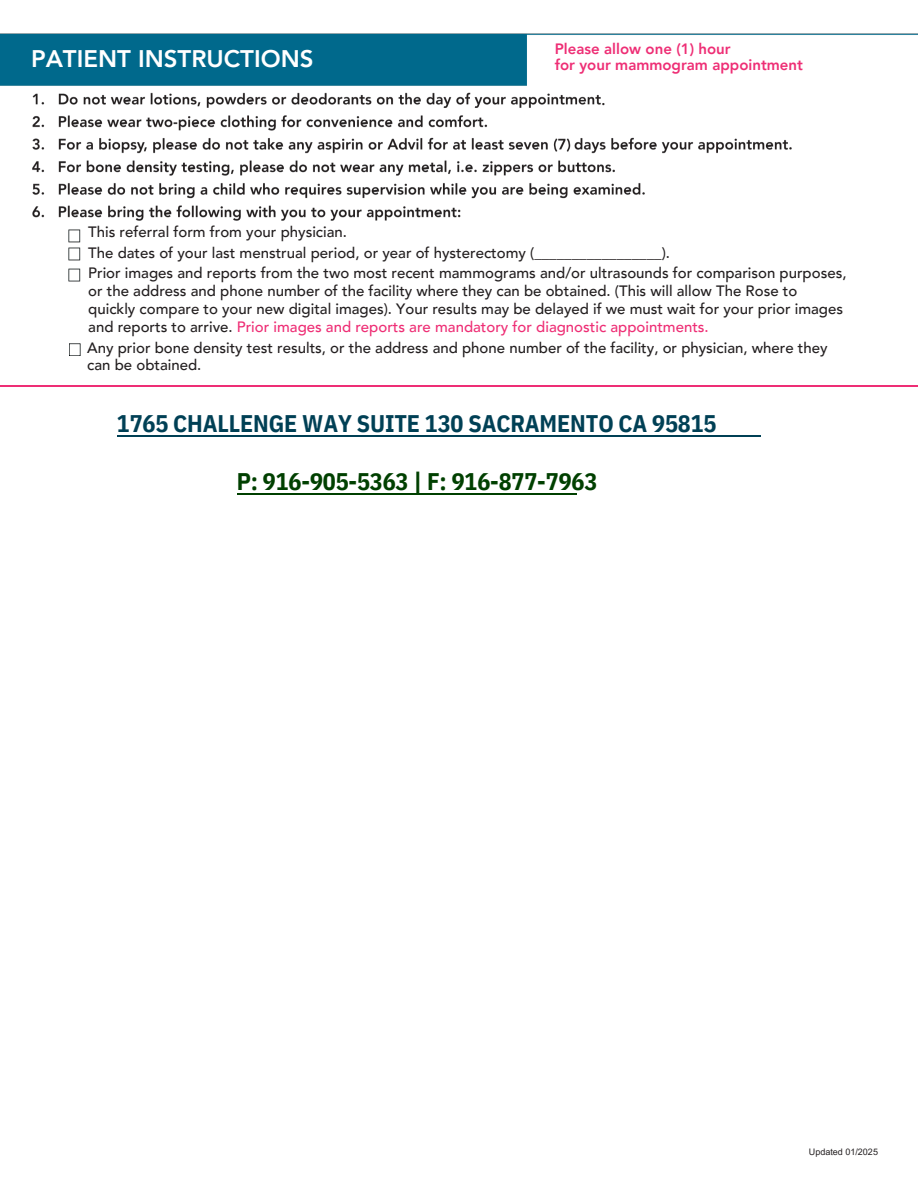
<style>
.page{position:relative;width:918px;height:1188px;background:#fff}
.page>*{position:absolute;margin:0;border:0;box-sizing:border-box;transform-origin:0 0}
.t1{font:700 24px "IBM Plex Sans Cond";letter-spacing:-.005em;color:#004055}
.t2{font:700 24px "IBM Plex Sans Cond";letter-spacing:-.005em;color:#004000}
.t3{font:800 24px "Avenir LT Pro";color:#fff}
.t4{font:18px "Myriad Pro";color:#231f20}
.t5{font:500 15px/20.2px "Avenir LT Pro";color:#231f20}
.t6{font:500 15px "Avenir LT Pro";color:#ee2e75}
.t7{font:800 15px/15.8px "Avenir LT Pro";color:#ee2e75}
.t8{font:9px "Arial MT Pro";color:#231f20}
.s1{color:#231f20}
</style>
<div class="page">
<svg style="left:69px;top:343px;width:12px;height:13px"></svg>
<hr style="left:0;top:385px;width:918px;height:2px;background:#ee2e75">
<hr style="left:117px;top:435px;width:644px;height:2px;background:#004055">
<hr style="left:237px;top:493px;width:339px;height:1px;background:#004000">
<img style="left:0;top:33px;width:918px;height:249px">
<h1 class="t3" style="left:31px;top:48px;width:284px">PATIENT INSTRUCTIONS</h1>
<h2 class="t7" style="left:555px;top:43px;width:250px">Please allow one (1) hour<br>for your mammogram appointment</h2>
<h2 class="t4" style="left:601px;top:91px;width:5px">.</h2>
<p class="t5" style="left:88px;top:223px;width:760px">This referral form from your physician.<br>The dates of your last menstrual period, or year of hysterectomy (_________________).<br>Prior images and reports from the two most recent mammograms and/or ultrasounds for comparison purposes,</p>
<p class="t5" style="left:88px;top:283px;width:756px;line-height:18px">or the address and phone number of the facility where they can be obtained. (This will allow The Rose to quickly compare to your new digital images). Your results may be delayed if we must wait for your prior images</p>
<h2 class="t6" style="left:88px;top:321px;width:622px"><span class="s1">and reports to arrive.</span> Prior images and reports are mandatory for diagnostic appointments.</h2>
<p class="t5" style="left:87px;top:341px;width:742px;line-height:16.8px">Any prior bone density test results, or the address and phone number of the facility, or physician, where they can be obtained.</p>
<h1 class="t1" style="left:117px;top:408px;width:601px">1765 CHALLENGE WAY SUITE 130 SACRAMENTO CA 95815</h1>
<p class="t2" style="left:237px;top:465px;width:362px">P: 916-905-5363 | F: 916-877-7963</p>
<h1 class="t8" style="left:809px;top:1149px;width:71px">Updated 01/2025</h1>
</div>
